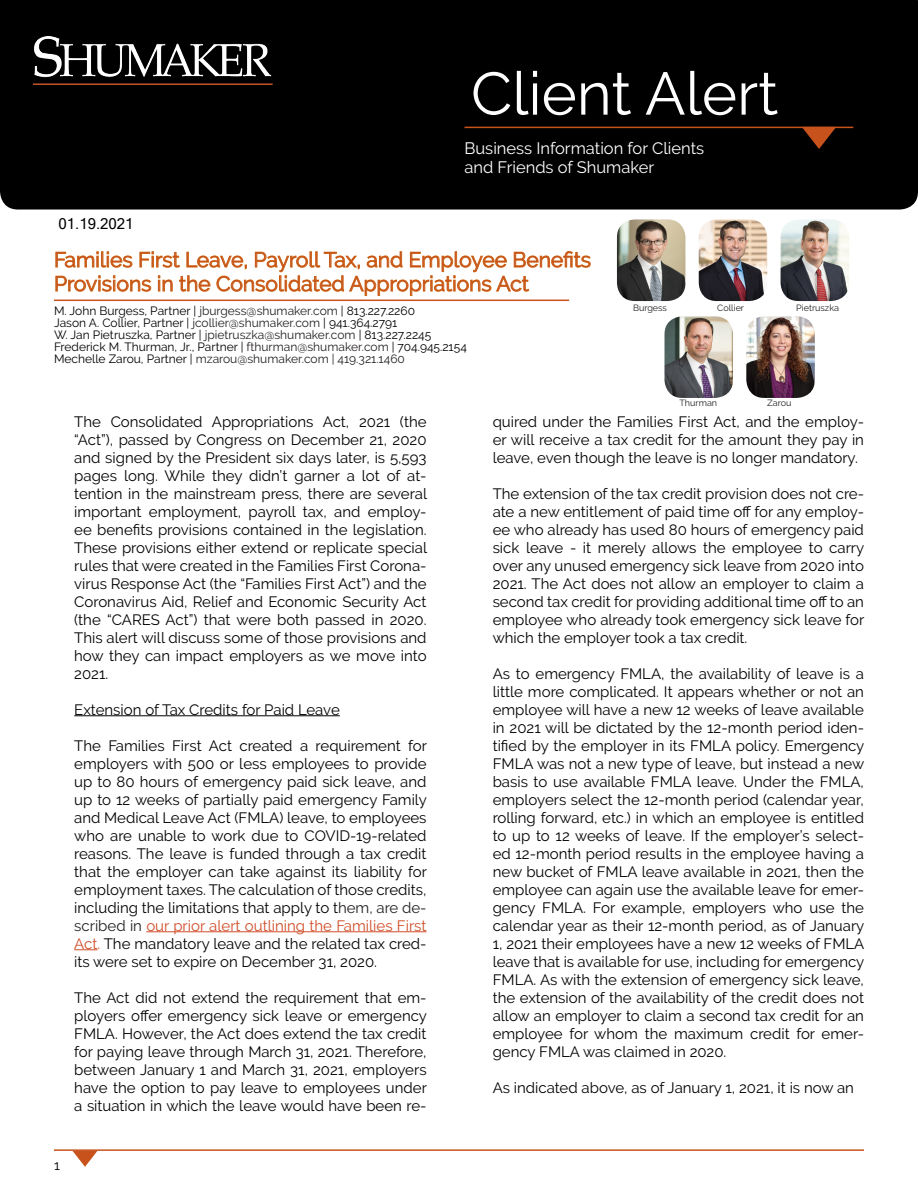
<style>
.page{position:relative;width:918px;height:1188px;background:#fff}
.page>*{position:absolute;margin:0;border:0;box-sizing:border-box;transform-origin:0 0}
.t1{font:60px "Raleway";color:#fff}
.t2{font:21px/24px "Raleway";color:#c7521b}
.t3{font:16.5px "Raleway";color:#fff}
.t4{font:15px/18px "Raleway";color:#000;text-align:justify}
.t5{font:15px "Microsoft Sans Serif";color:#000}
.t6{font:13.5px "Raleway";color:#000}
.t7{font:12px "Raleway";color:#000}
.t8{font:12px "Raleway";color:#231f20}
.t9{font:9px "Raleway";color:#231f20}
.s1{color:#231f20}
.s2{color:#000}
.s3{color:#d04c27}
</style>
<div class="page">
<div style="left:0;top:0;width:918px;height:210px;background:#000"></div>
<svg style="left:55px;top:251px;width:536px;height:45px"></svg>
<hr style="left:74px;top:715px;width:266px;height:1px;background:#000">
<hr style="left:146px;top:931px;width:281px;height:1px;background:#d04c27">
<svg style="left:74px;top:949px;width:23px;height:1px"></svg>
<hr style="left:465px;top:127px;width:388px;height:1px;background:#c7521b">
<svg style="left:802px;top:128px;width:34px;height:21px"></svg>
<hr style="left:54px;top:300px;width:515px;height:1px;background:#c7521b">
<hr style="left:54px;top:1149px;width:810px;height:2px;background:#c7521b">
<svg style="left:72px;top:1151px;width:26px;height:16px"></svg>
<img style="left:33px;top:37px;width:246px;height:47px">
<img style="left:617px;top:219px;width:68px;height:82px">
<img style="left:699px;top:219px;width:68px;height:82px">
<img style="left:781px;top:219px;width:68px;height:82px">
<img style="left:665px;top:316px;width:68px;height:82px">
<img style="left:746px;top:316px;width:69px;height:82px">
<p class="t5" style="left:58px;top:214px;width:77px">01.19.2021</p>
<p class="t1" style="left:471px;top:59px;width:309px">Client Alert</p>
<p class="t3" style="left:465px;top:138px;width:241px">Business Information for Clients</p>
<p class="t3" style="left:465px;top:158px;width:191px">and Friends of Shumaker</p>
<p class="t2" style="left:54px;top:248px;width:539px">Families First Leave, Payroll Tax, and Employee Benefits<br>Provisions in the Consolidated Appropriations Act</p>
<p class="t7" style="left:54px;top:304px;width:363px">M. John Burgess, Partner | <span class="s1">jburgess@shumaker.com</span> | 813.227.2260</p>
<p class="t7" style="left:54px;top:316px;width:345px">Jason A. Collier, Partner | <span class="s1">jcollier@shumaker.com</span> | 941.364.2791</p>
<p class="t7" style="left:54px;top:328px;width:379px">W. Jan Pietruszka, Partner | <span class="s1">jpietruszka@shumaker.com</span> | 813.227.2245</p>
<p class="t7" style="left:54px;top:340px;width:414px">Frederick M. Thurman, Jr., Partner | <span class="s1">fthurman@shumaker.com</span> | 704.945.2154</p>
<p class="t8" style="left:54px;top:352px;width:352px"><span class="s2">Mechelle Zarou, Partner |</span> mzarou@shumaker.com | 419.321.1460</p>
<p class="t9" style="left:633px;top:302px;width:35px">Burgess</p>
<p class="t9" style="left:717px;top:303px;width:28px">Collier</p>
<p class="t9" style="left:796px;top:303px;width:44px">Pietruszka</p>
<p class="t9" style="left:679px;top:398px;width:39px">Thurman</p>
<p class="t9" style="left:767px;top:398px;width:26px">Zarou</p>
<p class="t4" style="left:74px;top:412px;width:354px">The Consolidated Appropriations Act, 2021 (the “Act”), passed by Congress on December 21, 2020 and signed by the President six days later, is 5,593 pages long. While they didn’t garner a lot of at&shy;tention in the mainstream press, there are several important employment, payroll tax, and employ&shy;ee benefits provisions contained in the legislation.<br>These provisions either extend or replicate special rules that were created in the Families First Corona&shy;virus Response Act (the “Families First Act”) and the Coronavirus Aid, Relief and Economic Security Act (the “CARES Act”) that were both passed in 2020.<br>This alert will discuss some of those provisions and how they can impact employers as we move into 2021.</p>
<p class="t4" style="left:74px;top:700px;width:267px">Extension of Tax Credits for Paid Leave</p>
<p class="t4" style="left:74px;top:736px;width:354px">The Families First Act created a requirement for employers with 500 or less employees to provide up to 80 hours of emergency paid sick leave, and up to 12 weeks of partially paid emergency Family and Medical Leave Act (FMLA) leave, to employees who are unable to work due to COVID-19-related reasons. The leave is funded through a tax credit that the employer can take against its liability for employment taxes. The calculation of those credits, including the limitations that apply to t<span class="s1">hem, are de&shy;scribed in</span> <span class="s3">our prior alert outlining the Families First Act.</span> The mandatory leave and the related tax cred&shy;its were set to expire on December 31, 2020.</p>
<p class="t4" style="left:74px;top:988px;width:354px">The Act did not extend the requirement that em&shy;ployers offer emergency sick leave or emergency FMLA. However, the Act does extend the tax credit for paying leave through March 31, 2021. Therefore, between January 1 and March 31, 2021, employers have the option to pay leave to employees under a situation in which the leave would have been re-</p>
<p class="t6" style="left:54px;top:1157px;width:7px">1</p>
<p class="t4" style="left:493px;top:412px;width:373px">quired under the Families First Act, and the employ&shy;er will receive a tax credit for the amount they pay in leave, even though the leave is no longer mandatory.</p>
<p class="t4" style="left:493px;top:484px;width:373px">The extension of the tax credit provision does not cre&shy;ate a new entitlement of paid time off for any employ&shy;ee who already has used 80 hours of emergency paid sick leave - it merely allows the employee to carry over any unused emergency sick leave from 2020 into 2021. The Act does not allow an employer to claim a second tax credit for providing additional time off to an employee who already took emergency sick leave for which the employer took a tax credit.</p>
<p class="t4" style="left:493px;top:664px;width:373px">As to emergency FMLA, the availability of leave is a little more complicated. It appears whether or not an employee will have a new 12 weeks of leave available in 2021 will be dictated by the 12-month period iden&shy;tified by the employer in its FMLA policy. Emergency FMLA was not a new type of leave, but instead a new basis to use available FMLA leave. Under the FMLA, employers select the 12-month period (calendar year, rolling forward, etc.) in which an employee is entitled to up to 12 weeks of leave. If the employer’s select&shy;ed 12-month period results in the employee having a new bucket of FMLA leave available in 2021, then the employee can again use the available leave for emer&shy;gency FMLA. For example, employers who use the calendar year as their 12-month period, as of January 1, 2021 their employees have a new 12 weeks of FMLA leave that is available for use, including for emergency FMLA. As with the extension of emergency sick leave, the extension of the availability of the credit does not allow an employer to claim a second tax credit for an employee for whom the maximum credit for emer&shy;gency FMLA was claimed in 2020.</p>
<p class="t4" style="left:493px;top:1078px;width:363px">As indicated above, as of January 1, 2021, it is now an</p>
</div>
